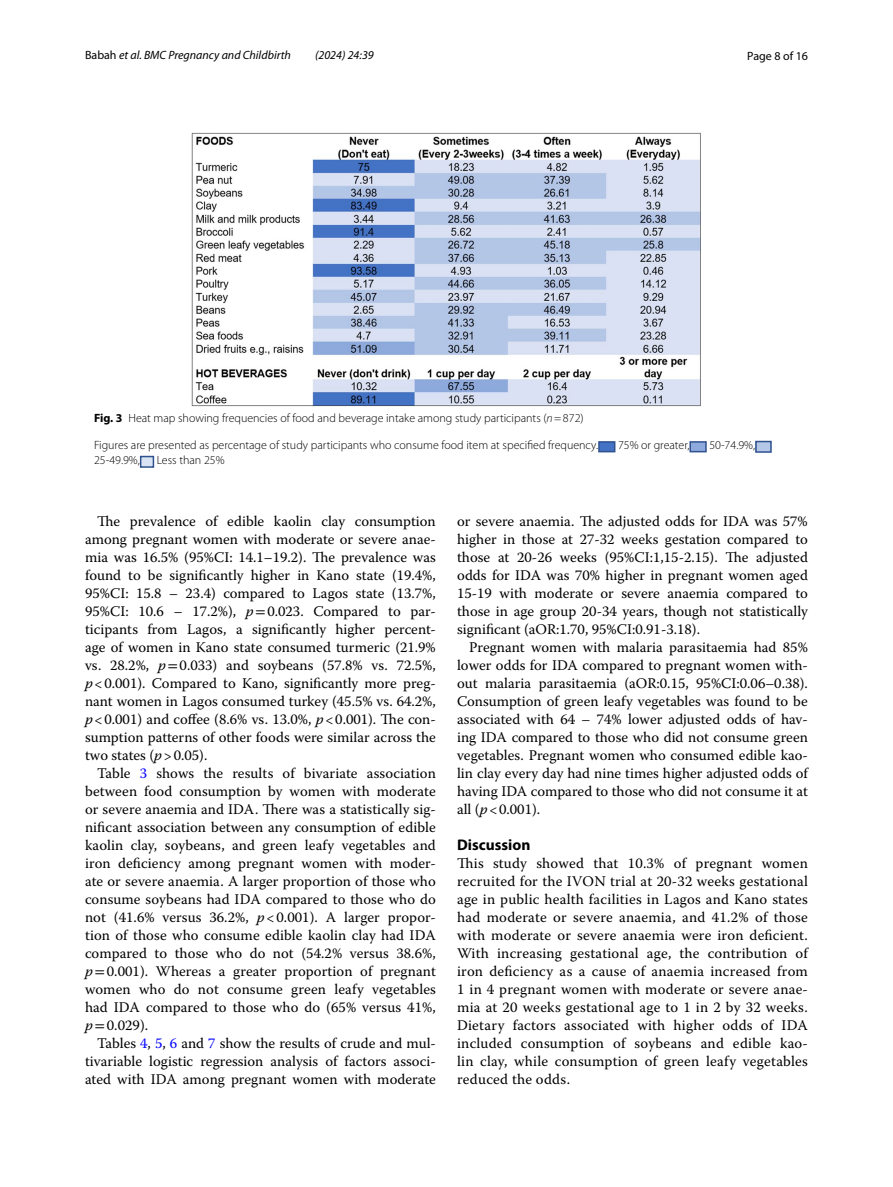
<style>
.page{position:relative;width:893px;height:1187px;background:#fff}
.page>*{position:absolute;margin:0;border:0;box-sizing:border-box;transform-origin:0 0}
.t1{font:700 15.45px "Myriad Pro";color:#000}
.t2{font:14.7px/18px "Warnock Pro";color:#000;text-align:justify}
.t3{font:300 12px "Myriad Pro";color:#000}
.t4{font:italic 12px "Myriad Pro";color:#000}
.t5{font:12px "Myriad Pro";color:#000}
.s1{font-style:normal}
.s2{font-weight:700}
.s3{font-style:italic}
.s4{font-family:"STIX"}
.s5{color:#00f}
</style>
<div class="page">
<img style="left:191px;top:133px;width:510px;height:273px">
<div style="left:599px;top:442px;width:16px;height:9px;background:#4472c4"></div>
<div style="left:598px;top:441px;width:17px;height:11px;border:2px solid #2f528f"></div>
<div style="left:690px;top:442px;width:16px;height:9px;background:#8faadc"></div>
<div style="left:689px;top:441px;width:18px;height:11px;border:2px solid #2f528f"></div>
<div style="left:756px;top:441px;width:15px;height:11px;background:#b4c7e7"></div>
<div style="left:755px;top:441px;width:17px;height:12px;border:2px solid #2f528f"></div>
<div style="left:141px;top:456px;width:12px;height:11px;background:#dae3f3"></div>
<div style="left:140px;top:456px;width:14px;height:12px;border:2px solid #2f528f"></div>
<p class="t4" style="left:85px;top:48px;width:207px"><span class="s1">Babah</span> et al. BMC Pregnancy and Childbirth</p>
<p class="t4" style="left:315px;top:48px;width:60px">(2024) 24:39</p>
<p class="t5" style="left:747px;top:48px;width:62px">Page 8 of 16</p>
<p class="t3" style="left:94px;top:411px;width:491px"><span class="s2">Fig. 3</span> Heat map showing frequencies of food and beverage intake among study participants (<span class="s3">n</span>=872)</p>
<p class="t3" style="left:94px;top:438px;width:506px">Figures are presented as percentage of study participants who consume food item at specified frequency.</p>
<p class="t3" style="left:618px;top:438px;width:73px">75% or greater,</p>
<p class="t3" style="left:709px;top:438px;width:47px">50-74.9%,</p>
<p class="t3" style="left:94px;top:453px;width:47px">25-49.9%,</p>
<p class="t3" style="left:157px;top:453px;width:69px">Less than 25%</p>
<p class="t2" style="left:85px;top:512px;width:352px;text-indent:12px">The prevalence of edible kaolin clay consumption among pregnant women with moderate or severe anae&shy;mia was 16.5% (95%CI: 14.1–19.2). The prevalence was found to be significantly higher in Kano state (19.4%, 95%CI: 15.8 – 23.4) compared to Lagos state (13.7%, 95%CI: 10.6 – 17.2%), <span class="s3">p</span><span class="s4">=</span>0.023. Compared to par&shy;ticipants from Lagos, a significantly higher percent&shy;age of women in Kano state consumed turmeric (21.9% vs. 28.2%, <span class="s3">p</span><span class="s4">=</span>0.033) and soybeans (57.8% vs. 72.5%, <span class="s3">p</span>&lt;0.001). Compared to Kano, significantly more preg&shy;nant women in Lagos consumed turkey (45.5% vs. 64.2%, <span class="s3">p</span>&lt;0.001) and coffee (8.6% vs. 13.0%, <span class="s3">p</span>&lt;0.001). The con&shy;sumption patterns of other foods were similar across the two states (<span class="s3">p</span>&gt;0.05).</p>
<p class="t2" style="left:85px;top:764px;width:352px;text-indent:12px">Table <span class="s5">3</span> shows the results of bivariate association between food consumption by women with moderate or severe anaemia and IDA. There was a statistically sig&shy;nificant association between any consumption of edible kaolin clay, soybeans, and green leafy vegetables and iron deficiency among pregnant women with moder&shy;ate or severe anaemia. A larger proportion of those who consume soybeans had IDA compared to those who do not (41.6% versus 36.2%, <span class="s3">p</span>&lt;0.001). A larger propor&shy;tion of those who consume edible kaolin clay had IDA compared to those who do not (54.2% versus 38.6%, <span class="s3">p</span><span class="s4">=</span>0.001). Whereas a greater proportion of pregnant women who do not consume green leafy vegetables had IDA compared to those who do (65% versus 41%, <span class="s3">p</span><span class="s4">=</span>0.029).</p>
<p class="t2" style="left:85px;top:1034px;width:352px;text-indent:12px">Tables <span class="s5">4</span>, <span class="s5">5</span>, <span class="s5">6</span> and <span class="s5">7</span> show the results of crude and mul&shy;tivariable logistic regression analysis of factors associ&shy;ated with IDA among pregnant women with moderate</p>
<p class="t2" style="left:457px;top:512px;width:352px">or severe anaemia. The adjusted odds for IDA was 57% higher in those at 27-32 weeks gestation compared to those at 20-26 weeks (95%CI:1,15-2.15). The adjusted odds for IDA was 70% higher in pregnant women aged 15-19 with moderate or severe anaemia compared to those in age group 20-34 years, though not statistically significant (aOR:1.70, 95%CI:0.91-3.18).</p>
<p class="t2" style="left:457px;top:638px;width:352px;text-indent:12px">Pregnant women with malaria parasitaemia had 85% lower odds for IDA compared to pregnant women with&shy;out malaria parasitaemia (aOR:0.15, 95%CI:0.06–0.38).<br>Consumption of green leafy vegetables was found to be associated with 64 – 74% lower adjusted odds of hav&shy;ing IDA compared to those who did not consume green vegetables. Pregnant women who consumed edible kao&shy;lin clay every day had nine times higher adjusted odds of having IDA compared to those who did not consume it at all (<span class="s3">p</span>&lt;0.001).</p>
<p class="t1" style="left:457px;top:834px;width:75px">Discussion</p>
<p class="t2" style="left:457px;top:854px;width:352px">This study showed that 10.3% of pregnant women recruited for the IVON trial at 20-32 weeks gestational age in public health facilities in Lagos and Kano states had moderate or severe anaemia, and 41.2% of those with moderate or severe anaemia were iron deficient.<br>With increasing gestational age, the contribution of iron deficiency as a cause of anaemia increased from 1 in 4 pregnant women with moderate or severe anae&shy;mia at 20 weeks gestational age to 1 in 2 by 32 weeks.<br>Dietary factors associated with higher odds of IDA included consumption of soybeans and edible kao&shy;lin clay, while consumption of green leafy vegetables reduced the odds.</p>
</div>
